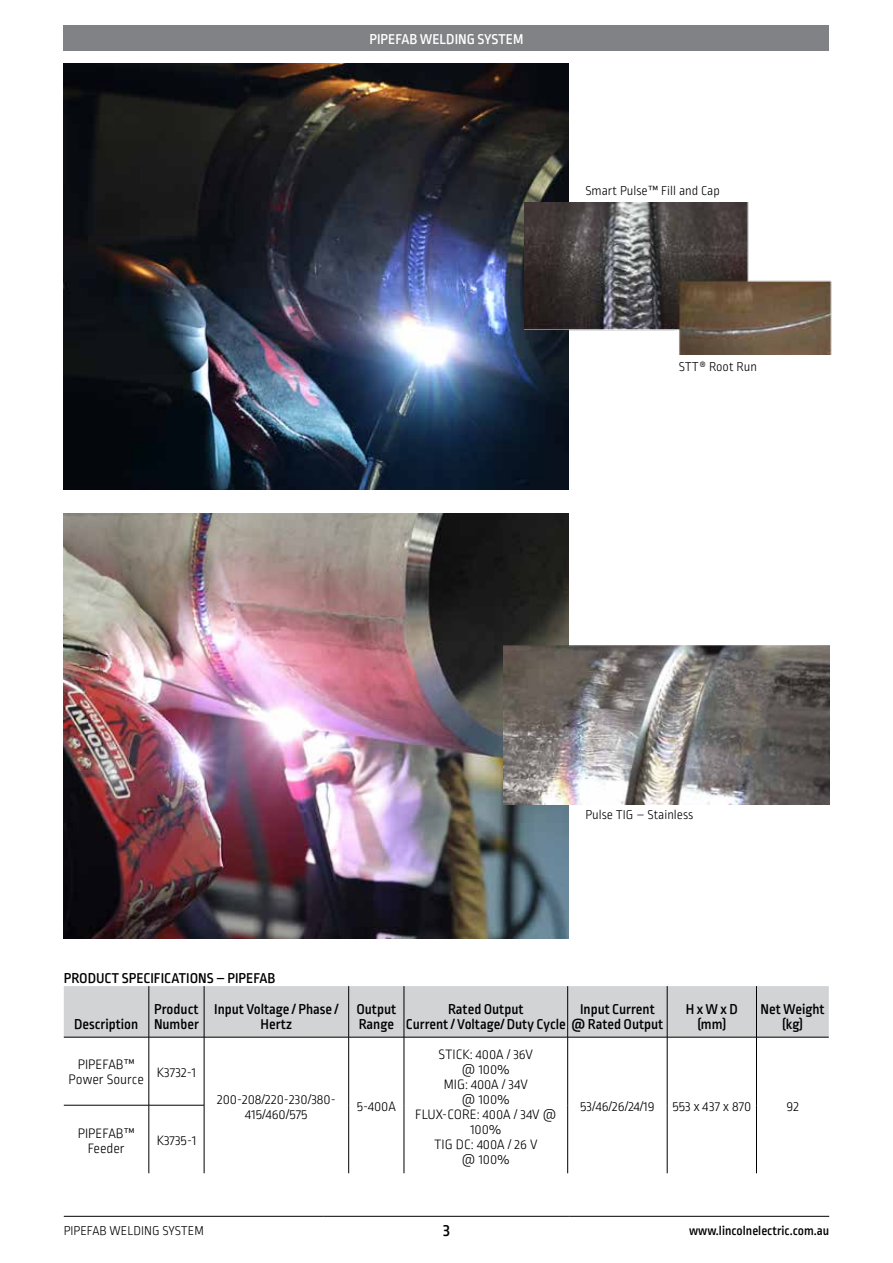
<style>
.page{position:relative;width:893px;height:1263px;background:#fff}
.page>*{position:absolute;margin:0;border:0;box-sizing:border-box;transform-origin:0 0}
.t1{font:500 18px "Ropa Sans Pro";color:#000}
.t2{font:500 15px/15px "Ropa Sans Pro";color:#000}
.t3{font:500 15px "Ropa Sans Pro";color:#fff}
.t4{font:300 14.4px/15px "Ropa Sans Pro";color:#000;text-align:center}
.t5{font:300 13.5px "Ropa Sans Pro";color:#000}
.t6{font:500 13.5px "Ropa Sans Pro";color:#000}
</style>
<div class="page">
<div style="left:64px;top:26px;width:765px;height:25px;background:#808285"></div>
<hr style="left:64px;top:1216px;width:259px;height:1px;background:#000">
<hr style="left:323px;top:1216px;width:247px;height:1px;background:#000">
<hr style="left:570px;top:1216px;width:259px;height:1px;background:#000">
<div style="left:64px;top:986px;width:765px;height:51px;background:#d1d3d4"></div>
<hr style="left:149px;top:986px;width:1px;height:51px;background:#000">
<hr style="left:204px;top:986px;width:1px;height:51px;background:#000">
<hr style="left:348px;top:986px;width:1px;height:51px;background:#000">
<hr style="left:404px;top:986px;width:1px;height:51px;background:#000">
<hr style="left:567px;top:986px;width:1px;height:51px;background:#000">
<hr style="left:667px;top:986px;width:1px;height:51px;background:#000">
<hr style="left:756px;top:986px;width:1px;height:51px;background:#000">
<hr style="left:64px;top:1037px;width:85px;height:1px;background:#000">
<hr style="left:149px;top:1037px;width:55px;height:1px;background:#000">
<hr style="left:149px;top:1037px;width:1px;height:68px;background:#000">
<hr style="left:204px;top:1037px;width:145px;height:1px;background:#000">
<hr style="left:204px;top:1037px;width:1px;height:68px;background:#000">
<hr style="left:349px;top:1037px;width:55px;height:1px;background:#000">
<hr style="left:348px;top:1037px;width:1px;height:68px;background:#000">
<hr style="left:348px;top:1105px;width:1px;height:68px;background:#000">
<hr style="left:404px;top:1037px;width:164px;height:1px;background:#000">
<hr style="left:404px;top:1037px;width:1px;height:68px;background:#000">
<hr style="left:404px;top:1105px;width:1px;height:68px;background:#000">
<hr style="left:568px;top:1037px;width:99px;height:1px;background:#000">
<hr style="left:567px;top:1037px;width:1px;height:68px;background:#000">
<hr style="left:667px;top:1037px;width:89px;height:1px;background:#000">
<hr style="left:667px;top:1037px;width:1px;height:68px;background:#000">
<hr style="left:756px;top:1037px;width:73px;height:1px;background:#000">
<hr style="left:756px;top:1037px;width:1px;height:68px;background:#000">
<hr style="left:567px;top:1105px;width:1px;height:68px;background:#000">
<hr style="left:667px;top:1105px;width:1px;height:68px;background:#000">
<hr style="left:756px;top:1105px;width:1px;height:68px;background:#000">
<hr style="left:64px;top:1105px;width:85px;height:1px;background:#000">
<hr style="left:149px;top:1105px;width:55px;height:1px;background:#000">
<hr style="left:149px;top:1105px;width:1px;height:68px;background:#000">
<hr style="left:204px;top:1105px;width:1px;height:68px;background:#000">
<img style="left:64px;top:64px;width:504px;height:425px">
<img style="left:64px;top:513px;width:504px;height:425px">
<img style="left:504px;top:645px;width:325px;height:159px">
<img style="left:524px;top:203px;width:308px;height:151px">
<p class="t3" style="left:369px;top:31px;width:155px">PIPEFAB WELDING SYSTEM</p>
<p class="t5" style="left:585px;top:184px;width:136px">Smart Pulse™ Fill and Cap</p>
<p class="t5" style="left:679px;top:359px;width:80px">STT® Root Run</p>
<p class="t5" style="left:585px;top:807px;width:109px">Pulse TIG – Stainless</p>
<p class="t2" style="left:64px;top:971px;width:213px">PRODUCT SPECIFICATIONS – PIPEFAB</p>
<p class="t2" style="left:74px;top:1017px;width:66px">Description</p>
<p class="t2" style="left:580px;top:1002px;width:76px">Input Current</p>
<p class="t2" style="left:686px;top:1002px;width:54px;text-align:center">H x W x D (mm)</p>
<p class="t2" style="left:761px;top:1002px;width:66px;text-align:center">Net Weight (kg)</p>
<p class="t2" style="left:154px;top:1002px;width:46px">Product<br>Number</p>
<p class="t2" style="left:214px;top:1002px;width:126px;text-align:center">Input Voltage / Phase /<br>Hertz</p>
<p class="t2" style="left:356px;top:1002px;width:41px">Output<br>Range</p>
<p class="t2" style="left:406px;top:1002px;width:259px;text-indent:42px">Rated Output<br>Current / Voltage/ Duty Cycle @ Rated Output</p>
<p class="t4" style="left:69px;top:1058px;width:77px">PIPEFAB™<br>Power Source</p>
<p class="t4" style="left:157px;top:1066px;width:40px">K3732-1</p>
<p class="t4" style="left:78px;top:1126px;width:58px">PIPEFAB™<br>Feeder</p>
<p class="t4" style="left:157px;top:1134px;width:41px">K3735-1</p>
<p class="t4" style="left:217px;top:1092px;width:120px">200-208/220-230/380-<br>415/460/575</p>
<p class="t4" style="left:357px;top:1100px;width:41px">5-400A</p>
<p class="t4" style="left:415px;top:1047px;width:143px">STICK: 400A / 36V<br>@ 100%<br>MIG: 400A / 34V<br>@ 100%<br>FLUX-CORE: 400A / 34V @<br>100%<br>TIG DC: 400A / 26 V<br>@ 100%</p>
<p class="t4" style="left:580px;top:1100px;width:172px">53/46/26/24/19 553 x 437 x 870</p>
<p class="t4" style="left:786px;top:1100px;width:14px">92</p>
<p class="t5" style="left:64px;top:1223px;width:142px">PIPEFAB WELDING SYSTEM</p>
<p class="t1" style="left:443px;top:1220px;width:8px">3</p>
<p class="t6" style="left:689px;top:1223px;width:142px">www.lincolnelectric.com.au</p>
</div>
